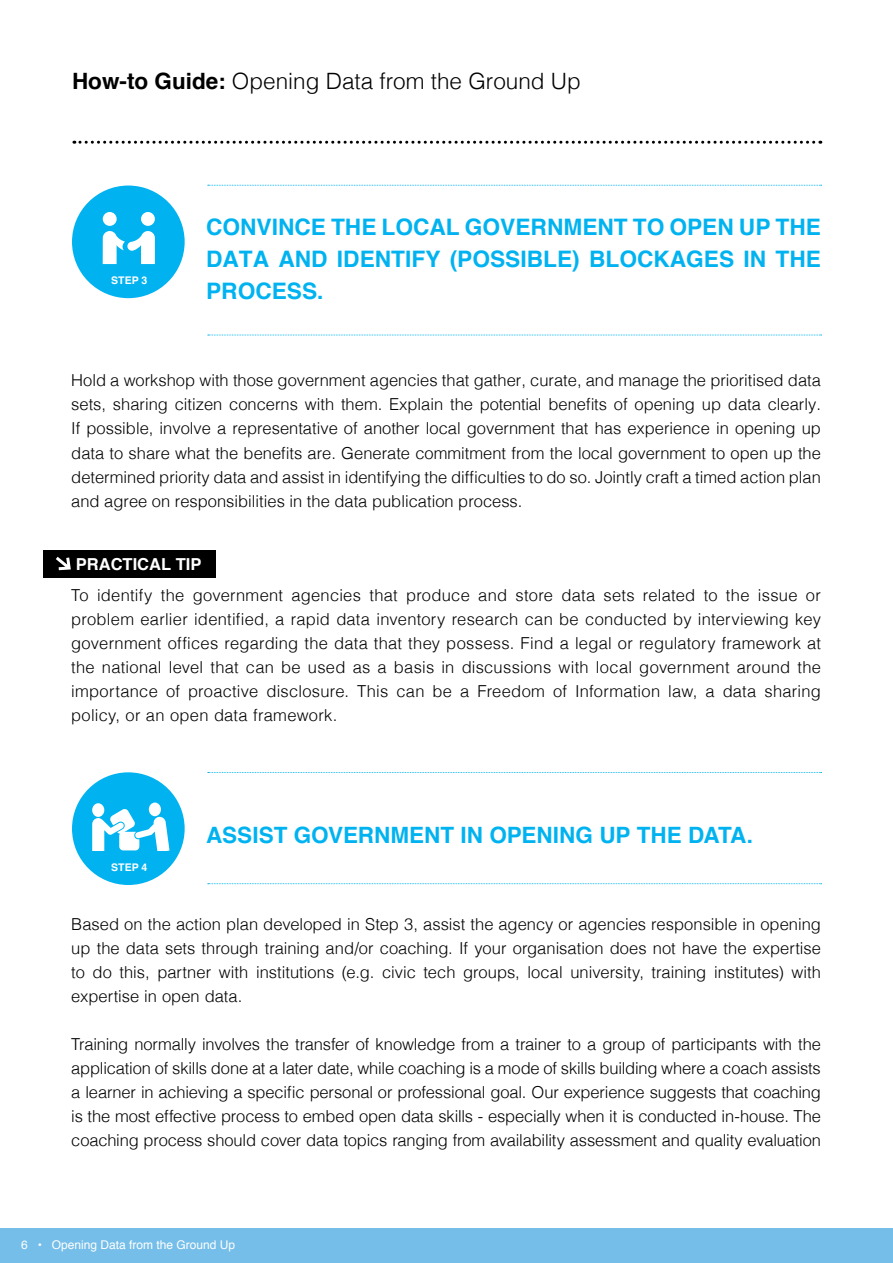
<style>
.page{position:relative;width:893px;height:1263px;background:#fff}
.page>*{position:absolute;margin:0;border:0;box-sizing:border-box;transform-origin:0 0}
.t1{font:700 22.65px/31.8px "Helvetica";color:#00b3f0;text-align:justify}
.t2{font:300 22.5px "Helvetica";color:#000}
.t3{font:700 22.5px "Helvetica";color:#00b3f0}
.t4{font:300 16.5px/24px "Helvetica";color:#000;text-align:justify}
.t5{font:700 16.5px "Helvetica";color:#fff}
.t6{font:12px "Helvetica";color:#fff}
.t7{font:700 10.5px "Helvetica";color:#fff}
.s1{font-weight:700}
</style>
<div class="page">
<div style="left:0;top:1229px;width:893px;height:34px;background:#75bee9"></div>
<div style="left:43px;top:550px;width:173px;height:27px;background:#000"></div>
<svg style="left:56px;top:556px;width:15px;height:15px"></svg>
<svg style="left:208px;top:185px;width:614px;height:1px"></svg>
<svg style="left:208px;top:335px;width:614px;height:1px"></svg>
<svg style="left:74px;top:141px;width:747px;height:3px"></svg>
<div style="left:72px;top:186px;width:113px;height:112px;background:#00b3f0;border-radius:50%"></div>
<svg style="left:103px;top:212px;width:52px;height:52px"></svg>
<svg style="left:208px;top:772px;width:614px;height:1px"></svg>
<svg style="left:208px;top:883px;width:614px;height:1px"></svg>
<div style="left:72px;top:772px;width:113px;height:113px;background:#00b3f0;border-radius:50%"></div>
<svg style="left:92px;top:803px;width:12px;height:14px"></svg>
<svg style="left:149px;top:802px;width:12px;height:14px"></svg>
<svg style="left:92px;top:808px;width:78px;height:42px"></svg>
<h2 class="t2" style="left:72px;top:62px;width:510px"><span class="s1">HOW-TO GUIDE:</span> Opening Data from the Ground U p</h2>
<p class="t7" style="left:111px;top:272px;width:37px">STEP 3</p>
<h1 class="t1" style="left:206px;top:212px;width:616px">CONVINCE THE LOCAL GOVERNMENT TO OPEN UP THE DATA AND IDENTIFY (POSSIBLE) BLOCKAG ES IN THE PROCESS.</h1>
<p class="t4" style="left:71px;top:367px;width:751px">Hold a workshop with those government agencies that gather, curate, and manage the prioritised data sets, sharing citizen concerns with them. Explain the potential benefits of opening up data clearly.<br>If possible, involve a representative of another local government that has experience in opening up data to share what the benefits are. Generate commitment from the local government to open up the determined priority data and assist in identifying the difficulties to do so. Jointly craft a timed action plan and agree on responsibilities in the data publication process.</p>
<p class="t5" style="left:76px;top:550px;width:12px">PRACTICAL</p>
<p class="t5" style="left:176px;top:550px;width:10px">TIP</p>
<p class="t4" style="left:71px;top:582px;width:751px">To identify the government agencies that produce and store data sets related to the issue or problem earlier identified, a rapid data inventory research can be conducted by interviewing key government offices regarding the data that they possess. Find a legal or regulatory framework at the national level that can be used as a basis in discussions with local government around the importance of proactive disclosure. This can be a Freedom of I nformation law, a data sharing policy, or an open data framework.</p>
<p class="t7" style="left:111px;top:859px;width:37px">STEP 4</p>
<h2 class="t3" style="left:206px;top:816px;width:548px">ASSIST GOVERNMENT IN OPENING UP THE DATA.</h2>
<p class="t4" style="left:71px;top:910px;width:751px">Based on the action plan developed in Step 3, assist the agency or agencies responsible in opening up the data sets through training and/or coaching. If your organisation does not have the expertise to do this, partner with institutions (e.g. civic tech groups, local university, training institutes) with expertise in open data.</p>
<p class="t4" style="left:71px;top:1030px;width:751px">Training normally involves the transfer of knowledge from a trainer to a group of participants with the application of skills done at a later date, while coaching is a mode of skills building where a coach assists a learner in achieving a specific personal or professional goal. Our experience suggests that coaching is the most effective process to embed open data skills - especially when it is conducted in-house. The coaching process should cover data topics ranging from availability assessment and quality evaluation</p>
<p class="t6" style="left:21px;top:1236px;width:216px">6 • Opening Data from the Ground Up</p>
</div>
